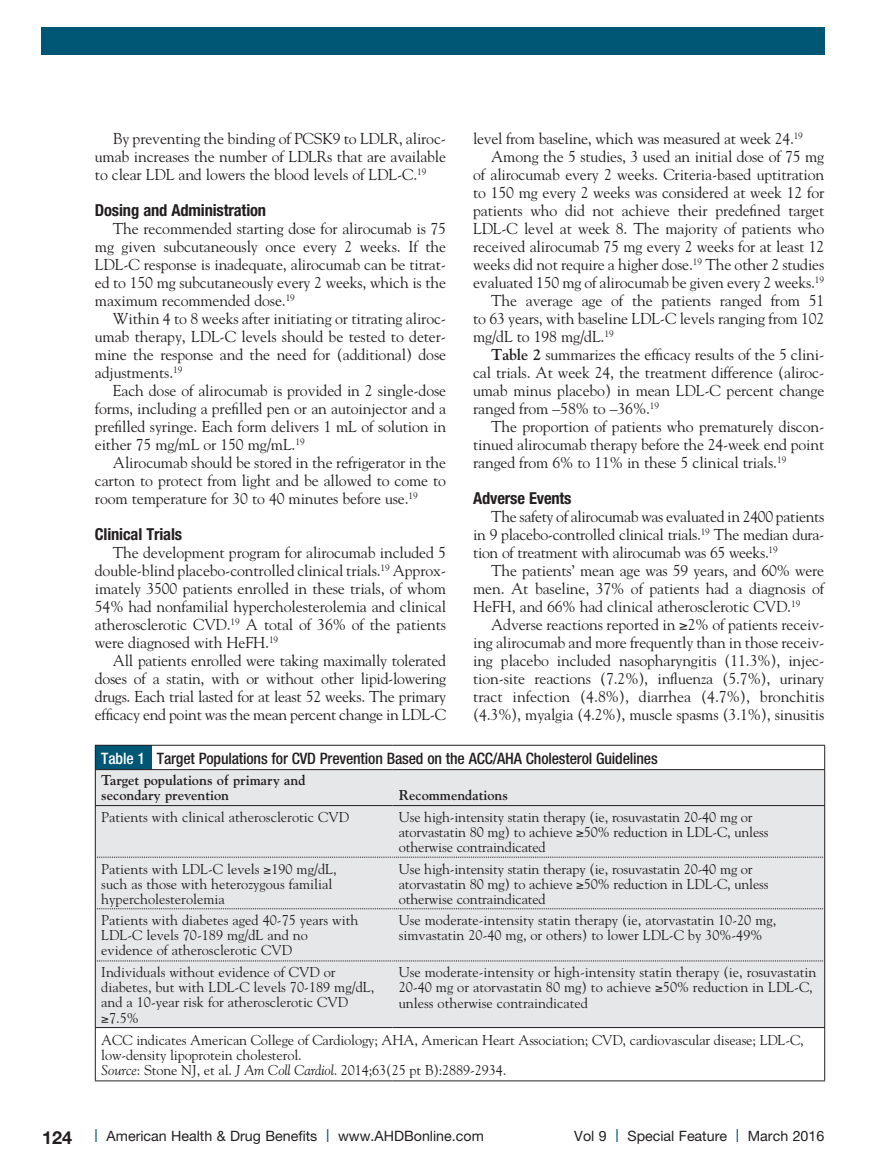
<style>
.page{position:relative;width:878px;height:1175px;background:#fff}
.page>*{position:absolute;margin:0;border:0;box-sizing:border-box;transform-origin:0 0}
.t1{font:700 condensed 16.5px "Helvetica Neue";letter-spacing:-.01em;color:#231f20}
.t2{font:15.75px/18px "Goudy";letter-spacing:-.01em;color:#231f20;text-align:justify}
.t3{font:500 condensed 15.75px "Helvetica Neue";letter-spacing:-.01em;color:#231f20}
.t4{font:14.25px/15px "Goudy";color:#231f20}
.t5{font:14.25px "Helvetica Neue";color:#231f20}
.t6{font:700 14.25px/15px "Goudy";color:#231f20}
.s1{font-weight:700}
.s2{color:#fff}
.s3{font-style:italic}
.s4{font-weight:700;font-size:18px}
.s5{font-weight:300;font-size:18px;color:#005775}
</style>
<div class="page">
<div style="left:41px;top:27px;width:783px;height:27px;background:#005775"></div>
<div style="left:95px;top:745px;width:57px;height:62px;background:#005775"></div>
<div style="left:96px;top:770px;width:728px;height:257px;background:#e6e7e9"></div>
<svg style="left:96px;top:857px;width:728px;height:1px"></svg>
<svg style="left:96px;top:908px;width:728px;height:1px"></svg>
<svg style="left:96px;top:960px;width:728px;height:1px"></svg>
<hr style="left:95px;top:806px;width:1px;height:51px;background:#231f20">
<hr style="left:824px;top:806px;width:1px;height:51px;background:#231f20">
<hr style="left:95px;top:857px;width:1px;height:51px;background:#231f20">
<hr style="left:824px;top:857px;width:1px;height:51px;background:#231f20">
<hr style="left:95px;top:908px;width:1px;height:53px;background:#231f20">
<hr style="left:824px;top:908px;width:1px;height:53px;background:#231f20">
<hr style="left:95px;top:961px;width:1px;height:66px;background:#231f20">
<hr style="left:824px;top:961px;width:1px;height:66px;background:#231f20">
<hr style="left:95px;top:745px;width:298px;height:1px;background:#231f20">
<svg style="left:95px;top:745px;width:1px;height:24px"></svg>
<hr style="left:393px;top:745px;width:432px;height:1px;background:#231f20">
<svg style="left:824px;top:745px;width:1px;height:24px"></svg>
<hr style="left:95px;top:769px;width:298px;height:1px;background:#231f20">
<hr style="left:95px;top:770px;width:1px;height:35px;background:#231f20">
<hr style="left:393px;top:769px;width:432px;height:1px;background:#231f20">
<hr style="left:824px;top:770px;width:1px;height:35px;background:#231f20">
<hr style="left:95px;top:805px;width:298px;height:1px;background:#231f20">
<hr style="left:393px;top:805px;width:432px;height:1px;background:#231f20">
<hr style="left:95px;top:1027px;width:298px;height:1px;background:#231f20">
<hr style="left:95px;top:1027px;width:1px;height:53px;background:#231f20">
<hr style="left:393px;top:1027px;width:432px;height:1px;background:#231f20">
<hr style="left:824px;top:1027px;width:1px;height:53px;background:#231f20">
<hr style="left:95px;top:1080px;width:298px;height:1px;background:#231f20">
<hr style="left:393px;top:1080px;width:432px;height:1px;background:#231f20">
<p class="t2" style="left:473px;top:129px;width:331px">level from baseline, which was measured at week 24.<sup>19</sup></p>
<p class="t2" style="left:491px;top:147px;width:334px">Among the 5 studies, 3 used an initial dose of 75 mg</p>
<p class="t2" style="left:473px;top:165px;width:353px">of alirocumab every 2 weeks. Criteria-based uptitration</p>
<p class="t2" style="left:473px;top:183px;width:352px">to 150 mg every 2 weeks was considered at week 12 for</p>
<p class="t2" style="left:473px;top:201px;width:353px">patients who did not achieve their predefined target</p>
<p class="t2" style="left:473px;top:219px;width:352px">LDL-C level at week 8. The majority of patients who</p>
<p class="t2" style="left:473px;top:237px;width:353px">received alirocumab 75 mg every 2 weeks for at least 12</p>
<p class="t2" style="left:473px;top:255px;width:352px">weeks did not require a higher dose.<sup>19</sup> The other 2 studies</p>
<p class="t2" style="left:473px;top:273px;width:353px">evaluated 150 mg of alirocumab be given every 2 weeks.<sup>19</sup></p>
<p class="t2" style="left:491px;top:291px;width:335px">The average age of the patients ranged from 51</p>
<p class="t2" style="left:473px;top:309px;width:353px">to 63 years, with baseline LDL-C levels ranging from 102</p>
<p class="t2" style="left:473px;top:327px;width:142px">mg/dL to 198 mg/dL.<sup>19</sup></p>
<p class="t2" style="left:491px;top:345px;width:334px"><span class="s1">Table 2</span> summarizes the efficacy results of the 5 clini-</p>
<p class="t2" style="left:473px;top:363px;width:351px">cal trials. At week 24, the treatment difference (aliroc-</p>
<p class="t2" style="left:473px;top:381px;width:352px">umab minus placebo) in mean LDL-C percent change</p>
<p class="t2" style="left:473px;top:399px;width:187px">ranged from –58% to –36%.<sup>19</sup></p>
<p class="t2" style="left:491px;top:417px;width:334px">The proportion of patients who prematurely discon-</p>
<p class="t2" style="left:473px;top:435px;width:352px">tinued alirocumab therapy before the 24-week end point</p>
<p class="t2" style="left:473px;top:453px;width:315px">ranged from 6% to 11% in these 5 clinical trials.<sup>19</sup></p>
<p class="t1" style="left:473px;top:488px;width:100px">Adverse Events</p>
<p class="t2" style="left:473px;top:507px;width:352px;text-indent:18px">The safety of alirocumab was evaluated in 2400 patients in 9 placebo-controlled clinical trials.<sup>19</sup> The median dura&shy;tion of treatment with alirocumab was 65 weeks.<sup>19</sup></p>
<p class="t2" style="left:473px;top:561px;width:352px;text-indent:18px">The patients’ mean age was 59 years, and 60% were men. At baseline, 37% of patients had a diagnosis of HeFH, and 66% had clinical atherosclerotic CVD.<sup>19</sup></p>
<p class="t2" style="left:473px;top:615px;width:353px;text-indent:18px">Adverse reactions reported in ≥2% of patients receiv&shy;ing alirocumab and more frequently than in those receiv&shy;ing placebo included nasopharyngitis (11.3%), injec&shy;tion-site reactions (7.2%), influenza (5.7%), urinary tract infection (4.8%), diarrhea (4.7%), bronchitis (4.3%), myalgia (4.2%), muscle spasms (3.1%), sinusitis</p>
<p class="t3" style="left:101px;top:748px;width:558px"><span class="s2">Table 1</span> Target Populations for CVD Prevention Based on the ACC/AHA Cholesterol Guidelines</p>
<p class="t6" style="left:101px;top:773px;width:206px">Target populations of primary and secondary prevention</p>
<p class="t2" style="left:95px;top:129px;width:353px;text-indent:18px">By preventing the binding of PCSK9 to LDLR, aliroc&shy;umab increases the number of LDLRs that are available to clear LDL and lowers the blood levels of LDL-C.<sup>19</sup></p>
<p class="t1" style="left:95px;top:200px;width:173px">Dosing and Administration</p>
<p class="t2" style="left:95px;top:219px;width:353px;text-indent:18px">The recommended starting dose for alirocumab is 75 mg given subcutaneously once every 2 weeks. If the LDL-C response is inadequate, alirocumab can be titrat&shy;ed to 150 mg subcutaneously every 2 weeks, which is the maximum recommended dose.<sup>19</sup></p>
<p class="t2" style="left:95px;top:309px;width:353px;text-indent:18px">Within 4 to 8 weeks after initiating or titrating aliroc&shy;umab therapy, LDL-C levels should be tested to deter&shy;mine the response and the need for (additional) dose adjustments.<sup>19</sup></p>
<p class="t2" style="left:95px;top:381px;width:353px;text-indent:18px">Each dose of alirocumab is provided in 2 single-dose forms, including a prefilled pen or an autoinjector and a prefilled syringe. Each form delivers 1 mL of solution in either 75 mg/mL or 150 mg/mL.<sup>19</sup></p>
<p class="t2" style="left:95px;top:453px;width:352px;text-indent:18px">Alirocumab should be stored in the refrigerator in the carton to protect from light and be allowed to come to room temperature for 30 to 40 minutes before use.<sup>19</sup></p>
<p class="t1" style="left:95px;top:524px;width:89px">Clinical Trials</p>
<p class="t2" style="left:95px;top:543px;width:353px;text-indent:18px">The development program for alirocumab included 5 double-blind placebo-controlled clinical trials.<sup>19</sup> Approx&shy;imately 3500 patients enrolled in these trials, of whom 54% had nonfamilial hypercholesterolemia and clinical atherosclerotic CVD.<sup>19</sup> A total of 36% of the patients were diagnosed with HeFH.<sup>19</sup></p>
<p class="t2" style="left:95px;top:651px;width:353px;text-indent:18px">All patients enrolled were taking maximally tolerated doses of a statin, with or without other lipid-lowering drugs. Each trial lasted for at least 52 weeks. The primary efficacy end point was the mean percent change in LDL-C</p>
<p class="t6" style="left:399px;top:788px;width:111px">Recommendations</p>
<p class="t4" style="left:101px;top:809px;width:249px">Patients with clinical atherosclerotic CVD</p>
<p class="t4" style="left:399px;top:809px;width:371px">Use high-intensity statin therapy (ie, rosuvastatin 20-40 mg or atorvastatin 80 mg) to achieve ≥50% reduction in LDL-C, unless otherwise contraindicated</p>
<p class="t4" style="left:101px;top:861px;width:237px">Patients with LDL-C levels ≥190 mg/dL, such as those with heterozygous familial hypercholesterolemia</p>
<p class="t4" style="left:399px;top:861px;width:371px">Use high-intensity statin therapy (ie, rosuvastatin 20-40 mg or atorvastatin 80 mg) to achieve ≥50% reduction in LDL-C, unless otherwise contraindicated</p>
<p class="t4" style="left:101px;top:912px;width:258px">Patients with diabetes aged 40-75 years with<br>LDL-C levels 70-189 mg/dL and no evidence of atherosclerotic CVD</p>
<p class="t4" style="left:399px;top:912px;width:379px">Use moderate-intensity statin therapy (ie, atorvastatin 10-20 mg, simvastatin 20-40 mg, or others) to lower LDL-C by 30%-49%</p>
<p class="t4" style="left:101px;top:964px;width:274px">Individuals without evidence of CVD or diabetes, but with LDL-C levels 70-189 mg/dL, and a 10-year risk for atherosclerotic CVD ≥7.5%</p>
<p class="t4" style="left:399px;top:964px;width:419px">Use moderate-intensity or high-intensity statin therapy (ie, rosuvastatin<br>20-40 mg or atorvastatin 80 mg) to achieve ≥50% reduction in LDL-C, unless otherwise contraindicated</p>
<p class="t4" style="left:101px;top:1032px;width:704px">ACC indicates American College of Cardiology; AHA, American Heart Association; CVD, cardiovascular disease; LDL-C, low-density lipoprotein cholesterol.<br><span class="s3">Source</span>: Stone NJ, et al. <span class="s3">J Am Coll Cardiol</span>. 2014;63(25 pt B):2889-2934.</p>
<p class="t5" style="left:42px;top:1127px;width:443px"><span class="s4">124</span> <span class="s5">l</span> American Health &amp; Drug Benefits <span class="s5">l</span> www.AHDBonline.com</p>
<p class="t5" style="left:574px;top:1127px;width:251px">Vol 9 <span class="s5">l</span> Special Feature <span class="s5">l</span> March 2016</p>
</div>
